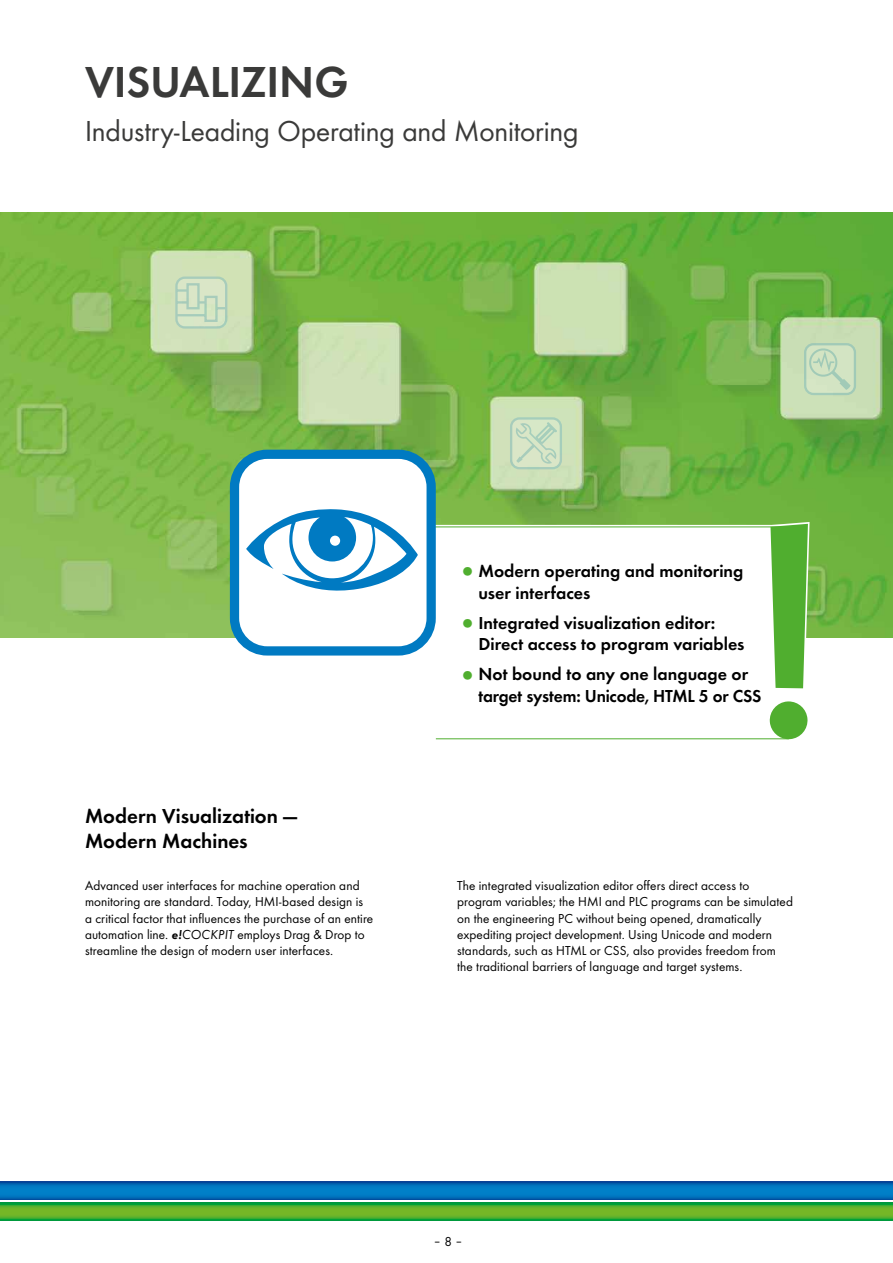
<style>
.page{position:relative;width:893px;height:1263px;background:#fff}
.page>*{position:absolute;margin:0;border:0;box-sizing:border-box;transform-origin:0 0}
.t1{font:45px "WAGO Futura Dem";letter-spacing:-.005em;color:#3a3a39}
.t2{font:30px "WAGO Futura Boo";letter-spacing:-.005em;color:#3a3a39}
.t3{font:21px/25.2px "WAGO Futura Dem";color:#000}
.t4{font:18px/21.6px "WAGO Futura Dem";color:#000}
.t5{font:13.5px/16.2px "WAGO Futura Boo";letter-spacing:.01em;color:#000}
.s1{font-size:31.5px;color:#50ae2f}
.s2{font-family:"WAGO Futura Dem Obl"}
.s3{font-family:"WAGO Futura Boo Obl"}
</style>
<div class="page">
<img style="left:0;top:213px;width:893px;height:425px">
<svg style="left:0;top:1182px;width:893px;height:17px;background:#0072bd"></svg>
<svg style="left:0;top:1202px;width:893px;height:18px;background:#4dae2d"></svg>
<svg style="left:319px;top:525px;width:484px;height:164px"></svg>
<svg style="left:770px;top:522px;width:39px;height:166px;background:#6bba4f"></svg>
<svg style="left:769px;top:701px;width:39px;height:38px"></svg>
<hr style="left:425px;top:526px;width:374px;height:1px;background:#50ae2f">
<hr style="left:436px;top:738px;width:353px;height:1px;background:#50ae2f">
<div style="left:234px;top:454px;width:197px;height:197px;background:#fff;border-radius:33px"></div>
<div style="left:230px;top:450px;width:206px;height:205px;border:9px solid #007ac2;border-radius:33px"></div>
<svg style="left:246px;top:509px;width:172px;height:82px"></svg>
<svg style="left:175px;top:276px;width:52px;height:53px;background:#c8ddc2"></svg>
<svg style="left:805px;top:344px;width:50px;height:50px"></svg>
<div style="left:804px;top:343px;width:52px;height:52px;border:2px solid #007ac2;border-radius:8px"></div>
<svg style="left:808px;top:347px;width:43px;height:43px;background:#c9dfc0"></svg>
<svg style="left:511px;top:418px;width:50px;height:50px"></svg>
<div style="left:510px;top:417px;width:52px;height:52px;border:2px solid #007ac2;border-radius:8px"></div>
<svg style="left:515px;top:422px;width:43px;height:43px;background:#cce0c3"></svg>
<h1 class="t1" style="left:85px;top:49px;width:265px">VISUALIZING</h1>
<h2 class="t2" style="left:85px;top:111px;width:495px">Industry-Leading Operating and Monitoring</h2>
<h3 class="t4" style="left:478px;top:559px;width:267px;text-indent:-21px"><span class="s1">•</span> Modern operating and monitoring user interfaces</h3>
<h3 class="t4" style="left:478px;top:610px;width:268px;text-indent:-21px"><span class="s1">•</span> Integrated visualization editor:<br>Direct access to program variables</h3>
<h3 class="t4" style="left:478px;top:662px;width:285px;text-indent:-21px"><span class="s1">•</span> Not bound to any one language or target system: Unicode, HTML 5 or CSS</h3>
<h3 class="t3" style="left:85px;top:802px;width:214px">Modern Visualization —<br>Modern Machines</h3>
<p class="t5" style="left:85px;top:877px;width:290px">Advanced user interfaces for machine operation and monitoring are standard. Today, HMI-based design is a critical factor that influences the purchase of an entire automation line. <span class="s2">e!</span><span class="s3">COCKPIT</span> employs Drag &amp; Drop to streamline the design of modern user interfaces.</p>
<p class="t5" style="left:457px;top:877px;width:337px">The integrated visualization editor offers direct access to program variables; the HMI and PLC programs can be simulated on the engineering PC without being opened, dramatically expediting project development. Using Unicode and modern standards, such as HTML or CSS, also provides freedom from the traditional barriers of language and target systems.</p>
<p class="t5" style="left:433px;top:1232px;width:31px">– 8 –</p>
</div>
